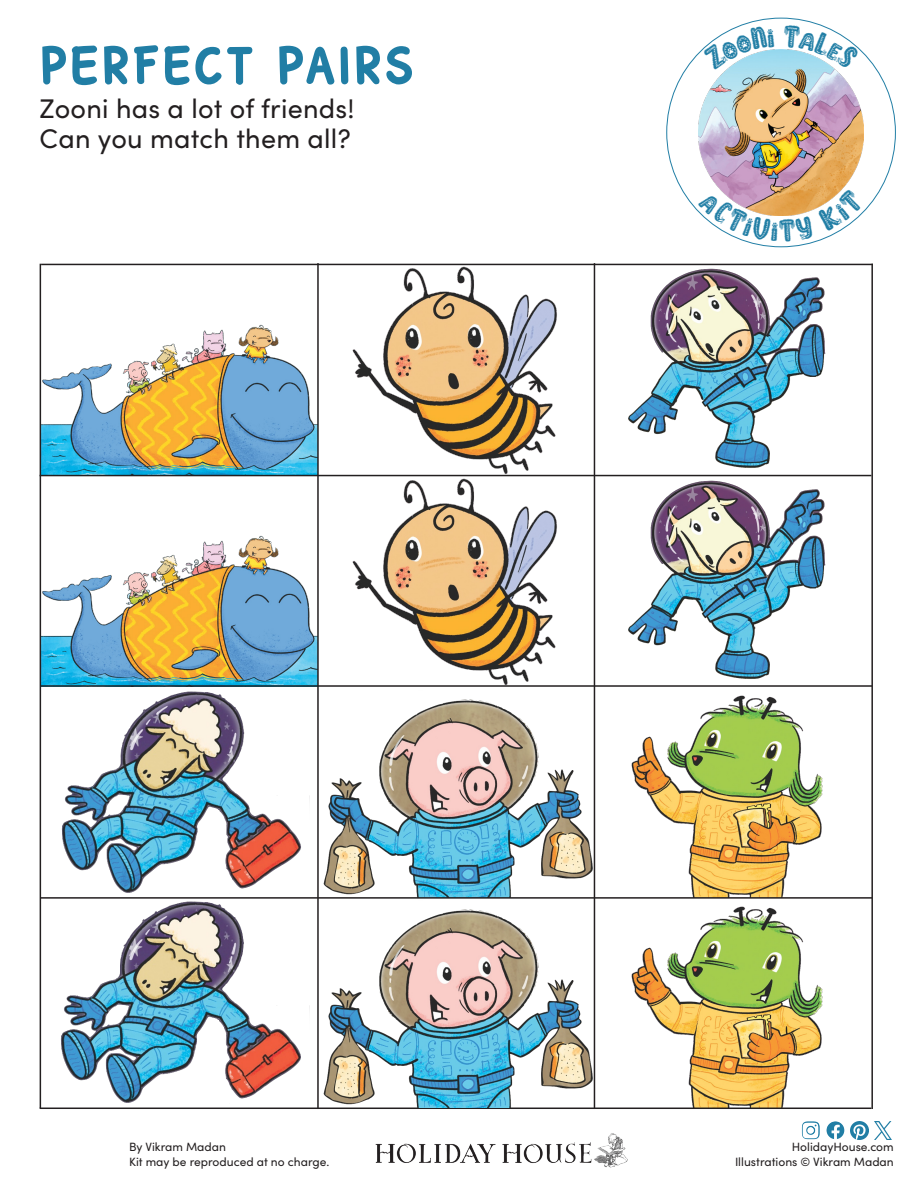
<style>
.page{position:relative;width:918px;height:1188px;background:#fff}
.page>*{position:absolute;margin:0;border:0;box-sizing:border-box;transform-origin:0 0}
.t1{font:900 54px "Sunbird";letter-spacing:.015em;color:#217ea5}
.t2{font:27px/29.1px "Sofia Pro";letter-spacing:.01em;color:#231f20}
.t3{font:12px/14.4px "Sofia Pro";color:#231f20;text-align:right}
</style>
<div class="page">
<img style="left:698px;top:50px;width:165px;height:138px">
<img style="left:827px;top:1121px;width:17px;height:18px">
<img style="left:851px;top:1121px;width:18px;height:18px">
<img style="left:874px;top:1121px;width:18px;height:18px">
<img style="left:802px;top:1121px;width:18px;height:18px">
<img style="left:375px;top:1133px;width:253px;height:35px">
<img style="left:41px;top:531px;width:276px;height:154px">
<img style="left:336px;top:265px;width:240px;height:420px">
<img style="left:628px;top:265px;width:210px;height:414px">
<img style="left:41px;top:319px;width:276px;height:156px">
<img style="left:49px;top:691px;width:261px;height:417px">
<hr style="left:871px;top:264px;width:2px;height:845px;background:#231f20">
<img style="left:323px;top:690px;width:271px;height:207px">
<img style="left:623px;top:695px;width:220px;height:413px">
<hr style="left:40px;top:685px;width:832px;height:2px;background:#231f20">
<hr style="left:40px;top:475px;width:831px;height:1px;background:#231f20">
<hr style="left:40px;top:897px;width:832px;height:2px;background:#231f20">
<hr style="left:317px;top:263px;width:2px;height:846px;background:#231f20">
<hr style="left:40px;top:264px;width:1px;height:844px;background:#231f20">
<hr style="left:594px;top:263px;width:1px;height:846px;background:#231f20">
<hr style="left:41px;top:264px;width:832px;height:1px;background:#231f20">
<hr style="left:40px;top:1108px;width:831px;height:1px;background:#231f20">
<img style="left:317px;top:901px;width:277px;height:207px">
<svg style="left:702px;top:26px;width:73px;height:44px"></svg>
<svg style="left:783px;top:24px;width:77px;height:46px"></svg>
<svg style="left:698px;top:188px;width:166px;height:54px"></svg>
<p class="t1" style="left:40px;top:33px;width:377px">PERFECT PAIRS</p>
<p class="t2" style="left:40px;top:93px;width:317px">Zooni has a lot of friends!<br>Can you match them all?</p>
<p class="t3" style="left:129px;top:1139px;width:202px;text-align:left">By Vikram Madan<br>Kit may be reproduced at no charge.</p>
<p class="t3" style="left:735px;top:1139px;width:160px">HolidayHouse.com<br>Illustrations © Vikram Madan</p>
</div>
